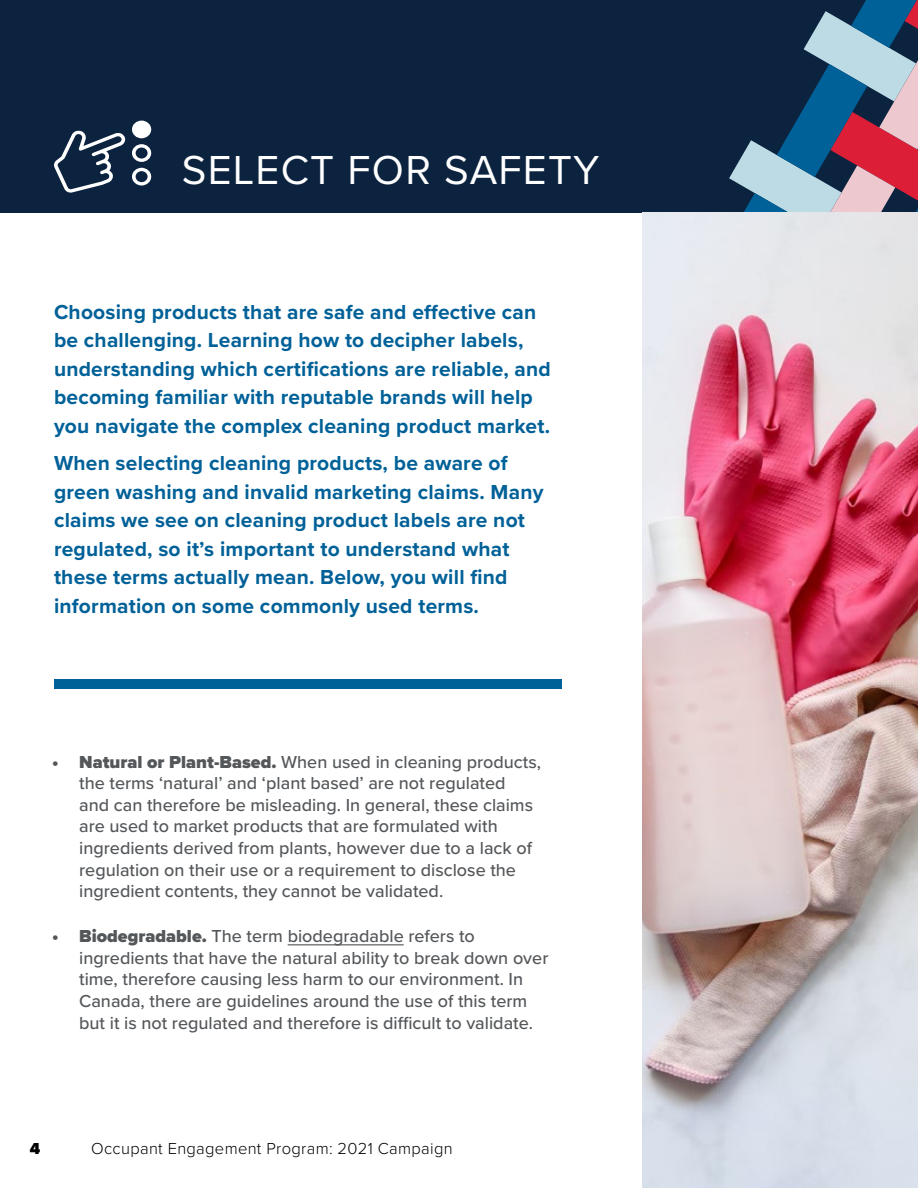
<style>
.page{position:relative;width:918px;height:1188px;background:#fff}
.page>*{position:absolute;margin:0;border:0;box-sizing:border-box;transform-origin:0 0}
.t1{font:42px "Proxima Nova";letter-spacing:.03em;color:#fff}
.t2{font:700 21px/28.5px "Proxima Nova";letter-spacing:.01em;color:#006198}
.t3{font:500 18px/21.6px "Proxima Nova";color:#54575a}
.t4{font:300 16.5px "Proxima Nova";letter-spacing:.02em;color:#000}
.t5{font:900 16.5px "Proxima Nova";color:#000}
.s1{font-weight:900}
</style>
<div class="page">
<div style="left:0;top:0;width:918px;height:212px;background:#0c233f"></div>
<svg style="left:729px;top:0;width:189px;height:212px"></svg>
<hr style="left:288px;top:944px;width:116px;height:1px;background:#54575a">
<div style="left:54px;top:680px;width:508px;height:9px;background:#006198"></div>
<img style="left:643px;top:212px;width:275px;height:976px">
<svg style="left:54px;top:121px;width:97px;height:72px"></svg>
<h1 class="t1" style="left:182px;top:139px;width:419px">SELECT FOR SAFETY</h1>
<p class="t2" style="left:54px;top:297px;width:498px">Choosing products that are safe and effective can be challenging. Learning how to decipher labels, understanding which certifications are reliable, and becoming familiar with reputable brands will help you navigate the complex cleaning product market.</p>
<p class="t2" style="left:54px;top:449px;width:491px">When selecting cleaning products, be aware of green washing and invalid marketing claims. Many claims we see on cleaning product labels are not regulated, so it’s important to understand what these terms actually mean. Below, you will find information on some commonly used terms.</p>
<p class="t3" style="left:79px;top:750px;width:463px;text-indent:-27px"><span class="s1">• Natural or Plant-Based.</span> When used in cleaning products, the terms ‘natural’ and ‘plant based’ are not regulated<br>and can therefore be misleading. In general, these claims are used to market products that are formulated with ingredients derived from plants, however due to a lack of regulation on their use or a requirement to disclose the ingredient contents, they cannot be validated.</p>
<p class="t3" style="left:79px;top:925px;width:471px;text-indent:-27px"><span class="s1">• Biodegradable.</span> The term biodegradable refers to ingredients that have the natural ability to break down over time, therefore causing less harm to our environment. In Canada, there are guidelines around the use of this term but it is not regulated and therefore is difficult to validate.</p>
<p class="t5" style="left:30px;top:1136px;width:12px">4</p>
<p class="t4" style="left:91px;top:1136px;width:363px">Occupant Engagement Program: 2021 Campaign</p>
</div>
